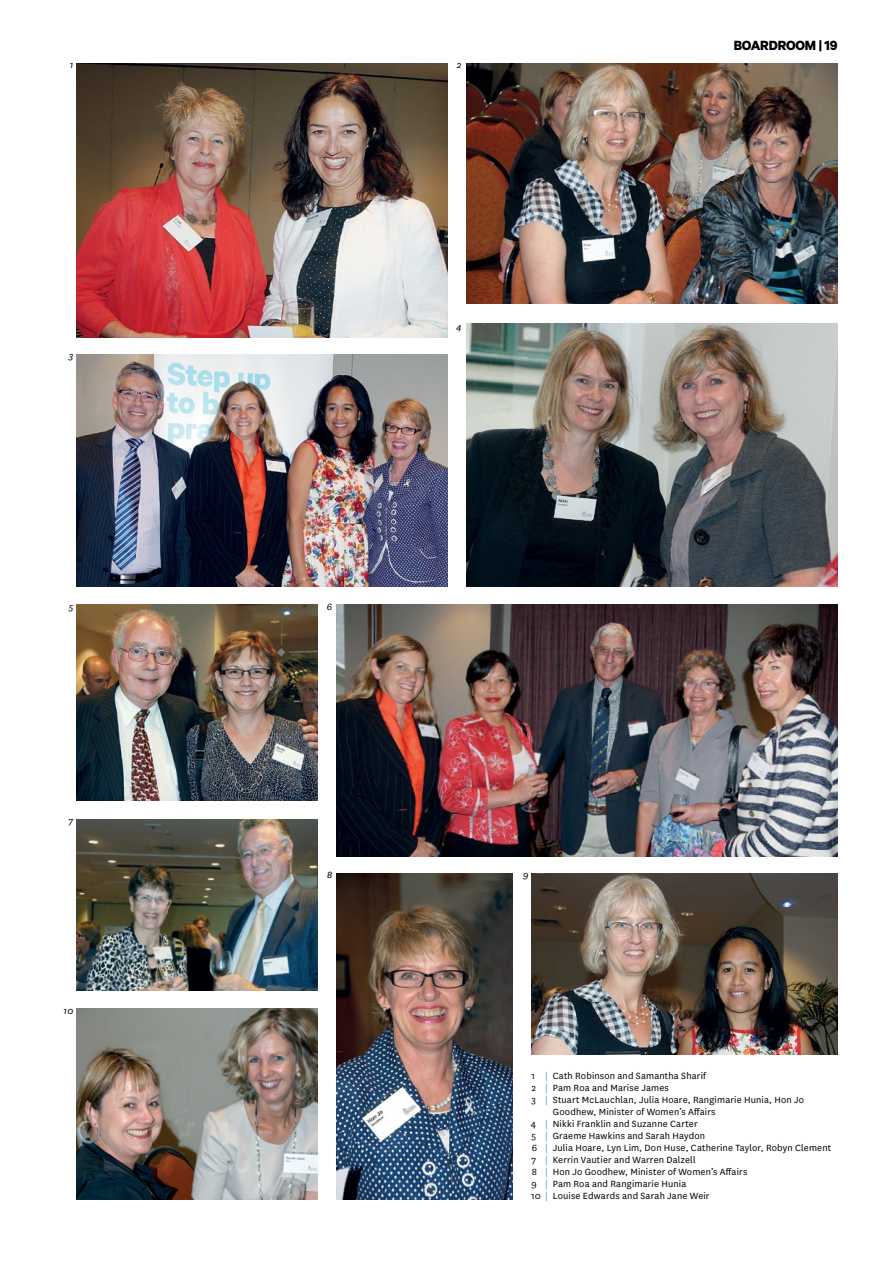
<style>
.page{position:relative;width:893px;height:1263px;background:#fff}
.page>*{position:absolute;margin:0;border:0;box-sizing:border-box;transform-origin:0 0}
.t1{font:700 15px "Calibre";letter-spacing:-.015em;color:#000}
.t2{font:10.5px "National";letter-spacing:.015em;color:#000}
.t3{font:italic 10.5px "National";color:#000}
.s1{color:#32a1d1}
</style>
<div class="page">
<img style="left:77px;top:64px;width:371px;height:273px">
<img style="left:466px;top:64px;width:372px;height:240px">
<img style="left:77px;top:354px;width:371px;height:233px">
<img style="left:466px;top:323px;width:371px;height:264px">
<img style="left:77px;top:605px;width:241px;height:195px">
<img style="left:77px;top:1009px;width:241px;height:190px">
<img style="left:336px;top:605px;width:501px;height:251px">
<img style="left:77px;top:819px;width:241px;height:172px">
<img style="left:531px;top:873px;width:307px;height:181px">
<img style="left:336px;top:873px;width:177px;height:326px">
<p class="t3" style="left:70px;top:59px;width:5px">1</p>
<p class="t3" style="left:457px;top:59px;width:6px">2</p>
<p class="t3" style="left:69px;top:350px;width:6px">3</p>
<p class="t3" style="left:69px;top:600px;width:6px">5</p>
<p class="t3" style="left:69px;top:814px;width:6px">7</p>
<p class="t3" style="left:64px;top:1004px;width:11px">10</p>
<p class="t3" style="left:327px;top:600px;width:7px">6</p>
<p class="t3" style="left:456px;top:320px;width:7px">4</p>
<p class="t3" style="left:327px;top:868px;width:7px">8</p>
<p class="t3" style="left:523px;top:868px;width:7px">9</p>
<h1 class="t1" style="left:734px;top:36px;width:105px">BOARDROOM | 19</h1>
<p class="t2" style="left:531px;top:1069px;width:176px">1 <span class="s1">|</span> Cath Robinson and Samantha Sharif</p>
<p class="t2" style="left:532px;top:1081px;width:139px">2 <span class="s1">|</span> Pam Roa and Marise James</p>
<p class="t2" style="left:531px;top:1093px;width:274px">3 <span class="s1">|</span> Stuart McLauchlan, Julia Hoare, Rangimarie Hunia, Hon Jo</p>
<p class="t2" style="left:553px;top:1105px;width:164px">Goodhew, Minister of Women’s Affairs</p>
<p class="t2" style="left:531px;top:1117px;width:168px">4 <span class="s1">|</span> Nikki Franklin and Suzanne Carter</p>
<p class="t2" style="left:532px;top:1129px;width:175px">5 <span class="s1">|</span> Graeme Hawkins and Sarah Haydon</p>
<p class="t2" style="left:532px;top:1141px;width:301px">6 <span class="s1">|</span> Julia Hoare, Lyn Lim, Don Huse, Catherine Taylor, Robyn Clement</p>
<p class="t2" style="left:531px;top:1153px;width:166px">7 <span class="s1">|</span> Kerrin Vautier and Warren Dalzell</p>
<p class="t2" style="left:532px;top:1165px;width:217px">8 <span class="s1">|</span> Hon Jo Goodhew, Minister of Women’s Affairs</p>
<p class="t2" style="left:531px;top:1177px;width:156px">9 <span class="s1">|</span> Pam Roa and Rangimarie Hunia</p>
<p class="t2" style="left:531px;top:1189px;width:180px">10 <span class="s1">|</span> Louise Edwards and Sarah Jane Weir</p>
</div>
